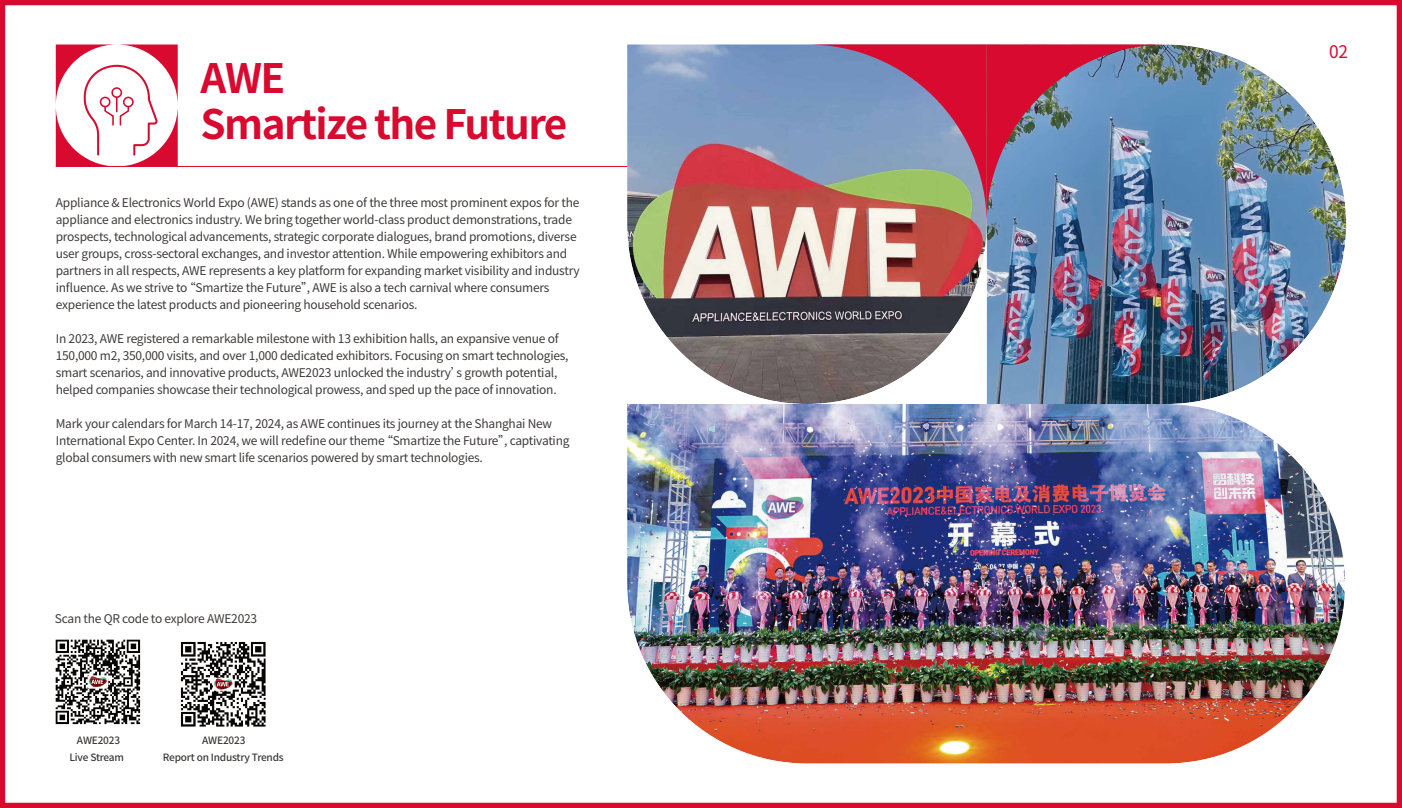
<style>
.page{position:relative;width:1402px;height:808px;background:#fff}
.page>*{position:absolute;margin:0;border:0;box-sizing:border-box;transform-origin:0 0}
.t1{font:700 40.5px/46.5px "Source Han Sans CN";letter-spacing:-.04em;color:#d80a2f}
.t2{font:17.25px "Source Han Sans CN";color:#d80a2f}
.t3{font:12px/17px "Source Han Sans CN";letter-spacing:-.02em;color:#3e3a39}
.t4{font:500 10.05px/16.2px "Source Han Sans CN";letter-spacing:-.02em;color:#3e3a39;text-align:center}
</style>
<div class="page">
<img style="left:0;top:0;width:1402px;height:808px">
<img style="left:177px;top:638px;width:93px;height:93px">
<svg style="left:213px;top:676px;width:22px;height:15px"></svg>
<h1 class="t1" style="left:201px;top:55px;width:368px">AWE<br>Smartize the Future</h1>
<p class="t3" style="left:56px;top:194px;width:525px">Appliance &amp; Electronics World Expo (AWE) stands as one of the three most prominent expos for the appliance and electronics industry. We bring together world-class product demonstrations, trade prospects, technological advancements, strategic corporate dialogues, brand promotions, diverse user groups, cross-sectoral exchanges, and investor attention. While empowering exhibitors and partners in all respects, AWE represents a key platform for expanding market visibility and industry influence. As we strive to “Smartize the Future”, AWE is also a tech carnival where consumers experience the latest products and pioneering household scenarios.</p>
<p class="t3" style="left:56px;top:330px;width:514px">In 2023, AWE registered a remarkable milestone with 13 exhibition halls, an expansive venue of 150,000 m2, 350,000 visits, and over 1,000 dedicated exhibitors. Focusing on smart technologies, smart scenarios, and innovative products, AWE2023 unlocked the industry’s growth potential, helped companies showcase their technological prowess, and sped up the pace of innovation.</p>
<p class="t3" style="left:56px;top:415px;width:515px">Mark your calendars for March 14-17, 2024, as AWE continues its journey at the Shanghai New<br>International Expo Center. In 2024, we will redefine our theme “Smartize the Future”, captivating global consumers with new smart life scenarios powered by smart technologies.</p>
<p class="t3" style="left:55px;top:611px;width:204px">Scan the QR code to explore AWE2023</p>
<p class="t4" style="left:69px;top:733px;width:56px">AWE2023<br>Live Stream</p>
<p class="t4" style="left:163px;top:733px;width:122px">AWE2023<br>Report on Industry Trends</p>
<h2 class="t2" style="left:1329px;top:41px;width:20px">02</h2>
</div>
